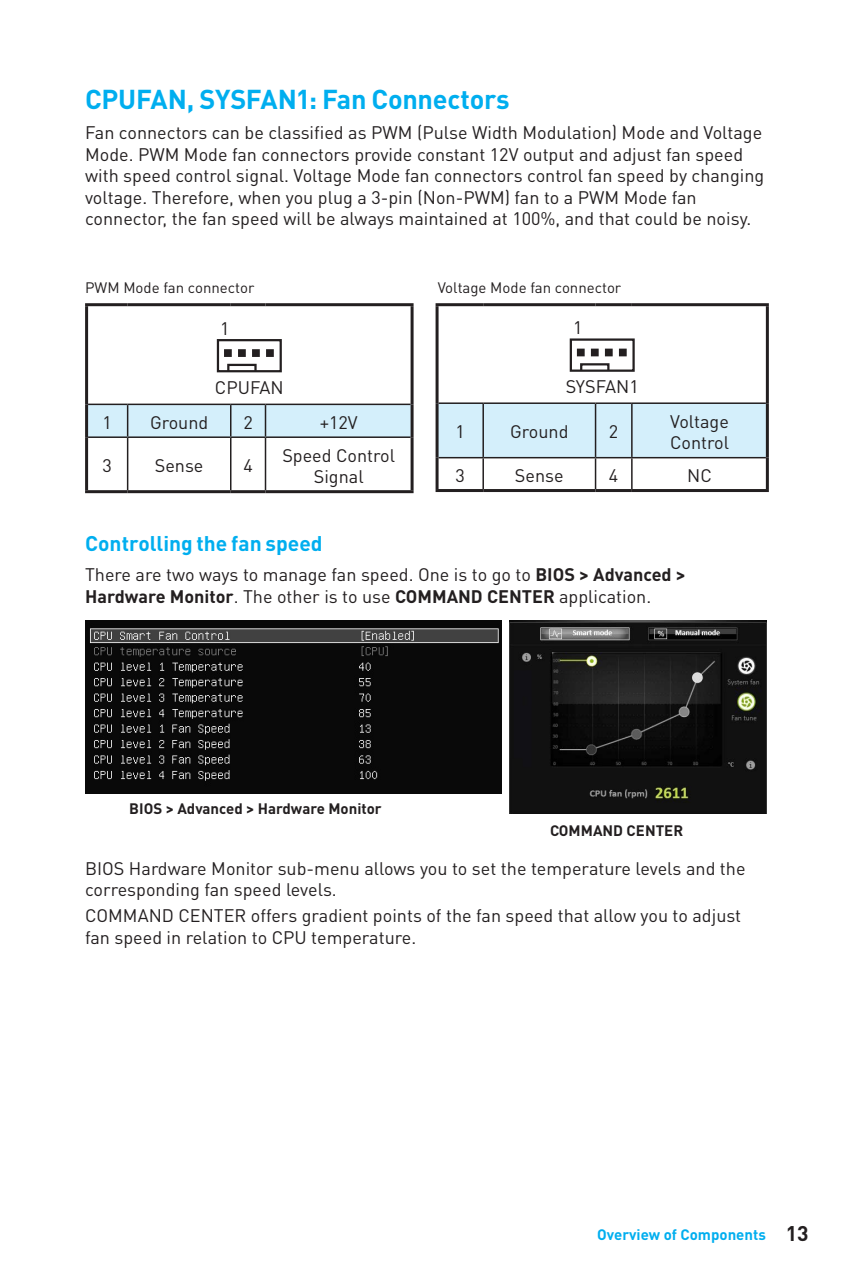
<style>
.page{position:relative;width:851px;height:1276px;background:#fff}
.page>*{position:absolute;margin:0;border:0;box-sizing:border-box;transform-origin:0 0}
.t1{font:700 27px "DIN Pro";letter-spacing:-.015em;color:#00aeef}
.t2{font:700 21px "DIN Pro";color:#00aeef}
.t3{font:18px/21.6px "DIN Pro";color:#231f20}
.t4{font:15px "DIN Pro";color:#231f20}
.t5{font:700 15px "DIN Pro";color:#231f20}
.t6{font:700 15px "DIN Pro";color:#00aeef}
.s1{font-weight:700}
.s2{font-size:21px;color:#231f20}
</style>
<div class="page">
<div style="left:88px;top:405px;width:322px;height:31px;background:#d4effb"></div>
<hr style="left:88px;top:403px;width:40px;height:2px;background:#231f20">
<hr style="left:128px;top:403px;width:103px;height:2px;background:#231f20">
<hr style="left:127px;top:405px;width:1px;height:31px;background:#231f20">
<hr style="left:231px;top:403px;width:34px;height:2px;background:#231f20">
<hr style="left:230px;top:405px;width:1px;height:31px;background:#231f20">
<hr style="left:265px;top:403px;width:145px;height:2px;background:#231f20">
<hr style="left:265px;top:405px;width:1px;height:31px;background:#231f20">
<hr style="left:88px;top:436px;width:40px;height:2px;background:#231f20">
<hr style="left:128px;top:436px;width:103px;height:2px;background:#231f20">
<hr style="left:127px;top:438px;width:1px;height:52px;background:#231f20">
<hr style="left:231px;top:436px;width:34px;height:2px;background:#231f20">
<hr style="left:230px;top:438px;width:1px;height:52px;background:#231f20">
<hr style="left:265px;top:436px;width:145px;height:2px;background:#231f20">
<hr style="left:265px;top:438px;width:1px;height:52px;background:#231f20">
<hr style="left:85px;top:303px;width:43px;height:3px;background:#231f20">
<hr style="left:85px;top:306px;width:3px;height:98px;background:#231f20">
<hr style="left:128px;top:303px;width:103px;height:3px;background:#231f20">
<hr style="left:231px;top:303px;width:34px;height:3px;background:#231f20">
<hr style="left:265px;top:303px;width:148px;height:3px;background:#231f20">
<hr style="left:410px;top:306px;width:3px;height:98px;background:#231f20">
<hr style="left:85px;top:404px;width:3px;height:33px;background:#231f20">
<hr style="left:410px;top:404px;width:3px;height:33px;background:#231f20">
<hr style="left:85px;top:437px;width:3px;height:53px;background:#231f20">
<hr style="left:410px;top:437px;width:3px;height:53px;background:#231f20">
<hr style="left:85px;top:490px;width:43px;height:3px;background:#231f20">
<hr style="left:128px;top:490px;width:103px;height:3px;background:#231f20">
<hr style="left:231px;top:490px;width:34px;height:3px;background:#231f20">
<hr style="left:265px;top:490px;width:148px;height:3px;background:#231f20">
<div style="left:224px;top:349px;width:8px;height:8px;border:2px solid #231f20"></div>
<div style="left:238px;top:349px;width:8px;height:8px;border:2px solid #231f20"></div>
<div style="left:252px;top:349px;width:8px;height:8px;border:2px solid #231f20"></div>
<div style="left:266px;top:349px;width:8px;height:8px;border:2px solid #231f20"></div>
<div style="left:217px;top:339px;width:65px;height:33px;border:2px solid #231f20"></div>
<div style="left:227px;top:364px;width:29px;height:8px;border:2px solid #231f20"></div>
<div style="left:438px;top:404px;width:327px;height:53px;background:#d4effb"></div>
<hr style="left:438px;top:402px;width:45px;height:2px;background:#231f20">
<hr style="left:483px;top:402px;width:112px;height:2px;background:#231f20">
<hr style="left:482px;top:404px;width:2px;height:53px;background:#231f20">
<hr style="left:595px;top:402px;width:36px;height:2px;background:#231f20">
<hr style="left:594px;top:404px;width:2px;height:53px;background:#231f20">
<hr style="left:631px;top:402px;width:134px;height:2px;background:#231f20">
<hr style="left:631px;top:404px;width:1px;height:53px;background:#231f20">
<hr style="left:438px;top:457px;width:45px;height:1px;background:#231f20">
<hr style="left:483px;top:457px;width:112px;height:1px;background:#231f20">
<hr style="left:482px;top:458px;width:2px;height:31px;background:#231f20">
<hr style="left:595px;top:457px;width:36px;height:1px;background:#231f20">
<hr style="left:594px;top:458px;width:2px;height:31px;background:#231f20">
<hr style="left:631px;top:457px;width:134px;height:1px;background:#231f20">
<hr style="left:631px;top:458px;width:1px;height:31px;background:#231f20">
<hr style="left:435px;top:303px;width:48px;height:3px;background:#231f20">
<hr style="left:435px;top:306px;width:3px;height:97px;background:#231f20">
<hr style="left:483px;top:303px;width:112px;height:3px;background:#231f20">
<hr style="left:595px;top:303px;width:36px;height:3px;background:#231f20">
<hr style="left:631px;top:303px;width:137px;height:3px;background:#231f20">
<hr style="left:765px;top:306px;width:3px;height:97px;background:#231f20">
<hr style="left:435px;top:403px;width:3px;height:55px;background:#231f20">
<hr style="left:765px;top:403px;width:3px;height:55px;background:#231f20">
<hr style="left:435px;top:458px;width:3px;height:31px;background:#231f20">
<hr style="left:765px;top:458px;width:3px;height:31px;background:#231f20">
<hr style="left:435px;top:489px;width:48px;height:3px;background:#231f20">
<hr style="left:483px;top:489px;width:112px;height:3px;background:#231f20">
<hr style="left:595px;top:489px;width:36px;height:3px;background:#231f20">
<hr style="left:631px;top:489px;width:137px;height:3px;background:#231f20">
<div style="left:577px;top:349px;width:7px;height:7px;border:2px solid #231f20"></div>
<div style="left:591px;top:349px;width:7px;height:7px;border:2px solid #231f20"></div>
<div style="left:605px;top:349px;width:7px;height:7px;border:2px solid #231f20"></div>
<div style="left:619px;top:349px;width:7px;height:7px;border:2px solid #231f20"></div>
<div style="left:569px;top:338px;width:65px;height:34px;border:2px solid #231f20"></div>
<div style="left:580px;top:363px;width:29px;height:9px;border:2px solid #231f20"></div>
<img style="left:509px;top:621px;width:257px;height:192px">
<img style="left:85px;top:621px;width:416px;height:172px">
<h1 class="t1" style="left:85px;top:81px;width:426px">CPUFAN, SYSFAN1: Fan Connectors</h1>
<p class="t3" style="left:85px;top:121px;width:680px">Fan connectors can be classified as PWM (Pulse Width Modulation) Mode and Voltage Mode. PWM Mode fan connectors provide constant 12V output and adjust fan speed with speed control signal. Voltage Mode fan connectors control fan speed by changing voltage. Therefore, when you plug a 3-pin (Non-PWM) fan to a PWM Mode fan connector, the fan speed will be always maintained at 100%, and that could be noisy.</p>
<p class="t4" style="left:85px;top:277px;width:171px">PWM Mode fan connector</p>
<p class="t4" style="left:437px;top:277px;width:185px">Voltage Mode fan connector</p>
<p class="t3" style="left:220px;top:316px;width:11px">1</p>
<p class="t3" style="left:573px;top:316px;width:11px">1</p>
<p class="t3" style="left:215px;top:376px;width:70px">CPUFAN</p>
<p class="t3" style="left:565px;top:375px;width:74px">SYSFAN1</p>
<p class="t3" style="left:102px;top:411px;width:11px">1</p>
<p class="t3" style="left:150px;top:411px;width:60px">Ground</p>
<p class="t3" style="left:243px;top:411px;width:11px">2</p>
<p class="t3" style="left:320px;top:411px;width:40px">+12V</p>
<p class="t3" style="left:102px;top:454px;width:11px">3</p>
<p class="t3" style="left:155px;top:454px;width:50px">Sense</p>
<p class="t3" style="left:243px;top:454px;width:11px">4</p>
<p class="t3" style="left:282px;top:443px;width:114px;text-align:center">Speed Control<br>Signal</p>
<p class="t3" style="left:455px;top:420px;width:11px">1</p>
<p class="t3" style="left:510px;top:420px;width:60px">Ground</p>
<p class="t3" style="left:609px;top:420px;width:11px">2</p>
<p class="t3" style="left:670px;top:409px;width:60px">Voltage<br>Control</p>
<p class="t3" style="left:455px;top:464px;width:11px">3</p>
<p class="t3" style="left:515px;top:464px;width:50px">Sense</p>
<p class="t3" style="left:609px;top:464px;width:11px">4</p>
<p class="t3" style="left:687px;top:464px;width:26px">NC</p>
<p class="t2" style="left:85px;top:529px;width:239px">Controlling the fan speed</p>
<p class="t3" style="left:85px;top:563px;width:602px">There are two ways to manage fan speed. One is to go to <span class="s1">BIOS &gt; Advanced &gt;<br>Hardware Monitor</span>. The other is to use <span class="s1">COMMAND CENTER</span> application.</p>
<p class="t5" style="left:129px;top:798px;width:254px">BIOS &gt; Advanced &gt; Hardware Monitor</p>
<p class="t5" style="left:550px;top:820px;width:134px">COMMAND CENTER</p>
<p class="t3" style="left:85px;top:856px;width:662px">BIOS Hardware Monitor sub-menu allows you to set the temperature levels and the corresponding fan speed levels.</p>
<p class="t3" style="left:85px;top:904px;width:657px">COMMAND CENTER offers gradient points of the fan speed that allow you to adjust fan speed in relation to CPU temperature.</p>
<p class="t6" style="left:597px;top:1224px;width:213px">Overview of Components <span class="s2">13</span></p>
</div>
